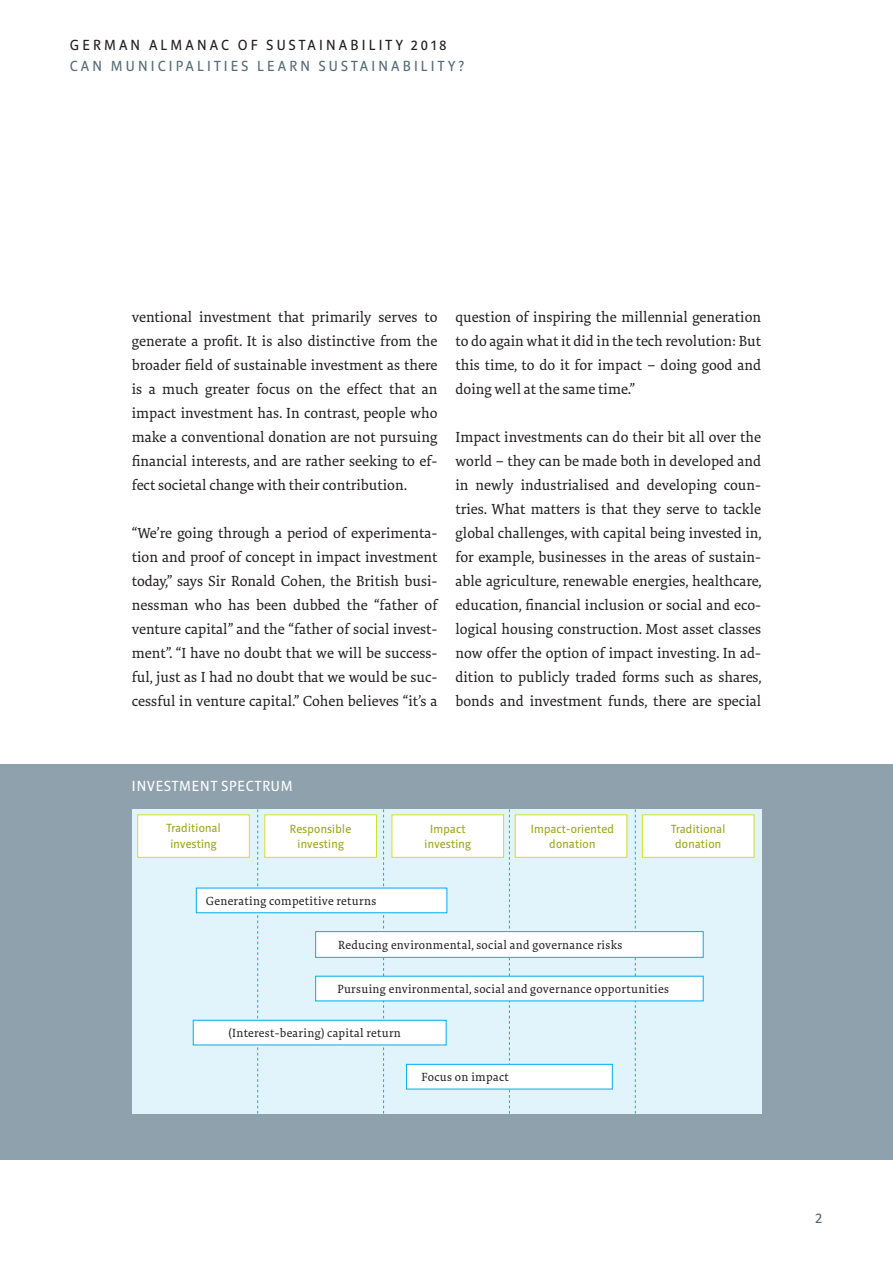
<style>
.page{position:relative;width:893px;height:1263px;background:#fff}
.page>*{position:absolute;margin:0;border:0;box-sizing:border-box;transform-origin:0 0}
.N_body{font:15px/24px "Tundra OT";color:#231f20;text-align:justify}
.N_Rubrik{font:15px "Riga";letter-spacing:.21em;color:#556c78}
.N_Rubrik-2{font:15px "Riga";letter-spacing:.21em;color:#231f20}
.t1{font:15px "Riga";letter-spacing:.06em;color:#fff}
.t2{font:12.15px "Tundra OT";letter-spacing:.025em;color:#231f20}
.t3{font:12.15px/15.6px "Riga";letter-spacing:.025em;color:#9da618;text-align:center}
</style>
<div class="page">
<div style="left:0;top:764px;width:893px;height:395px;background:#8ea1ac"></div>
<div style="left:132px;top:809px;width:629px;height:304px;background:#e1f4fc"></div>
<div style="left:264px;top:814px;width:113px;height:44px;background:#fff;border:1px solid #d6df21"></div>
<svg style="left:257px;top:809px;width:1px;height:304px"></svg>
<svg style="left:383px;top:809px;width:1px;height:304px"></svg>
<svg style="left:509px;top:809px;width:1px;height:304px"></svg>
<svg style="left:635px;top:809px;width:1px;height:304px"></svg>
<div style="left:137px;top:814px;width:113px;height:44px;background:#fff;border:1px solid #d6df21"></div>
<div style="left:392px;top:814px;width:112px;height:44px;background:#fff;border:1px solid #d6df21"></div>
<div style="left:515px;top:814px;width:112px;height:44px;background:#fff;border:1px solid #d6df21"></div>
<div style="left:642px;top:814px;width:112px;height:44px;background:#fff;border:1px solid #d6df21"></div>
<div style="left:196px;top:888px;width:251px;height:25px;background:#fff"></div>
<div style="left:315px;top:931px;width:388px;height:27px;background:#fff;border:1px solid #00aeef"></div>
<div style="left:315px;top:976px;width:388px;height:25px;background:#fff"></div>
<div style="left:193px;top:1020px;width:253px;height:25px;background:#fff;border:1px solid #00aeef"></div>
<div style="left:406px;top:1064px;width:207px;height:25px;background:#fff;border:1px solid #00aeef"></div>
<p class="N_Rubrik-2" style="left:70px;top:36px;width:378px">GERMAN ALMANAC OF SUSTAINABILITY 2018</p>
<p class="N_Rubrik" style="left:70px;top:58px;width:396px">CAN MUNICIPALITIES LEARN SUSTAINABILITY?</p>
<p class="N_body" style="left:132px;top:305px;width:307px">ventional investment that primarily serves to generate a profit. It is also distinctive from the broader field of sustainable investment as there is a much greater focus on the effect that an impact investment has. In contrast, people who make a conventional donation are not pursuing financial interests, and are rather seeking to ef&shy;fect societal change with their contribution.</p>
<p class="N_body" style="left:132px;top:521px;width:307px">“We’re going through a period of experimenta&shy;tion and proof of concept in impact investment today,” says Sir Ronald Cohen, the British busi&shy;nessman who has been dubbed the “father of venture capital” and the “father of social invest&shy;ment”. “I have no doubt that we will be success&shy;ful, just as I had no doubt that we would be suc&shy;cessful in venture capital.” Cohen believes “it’s a</p>
<p class="N_body" style="left:455px;top:305px;width:307px">question of inspiring the millennial generation to do again what it did in the tech revolution: But this time, to do it for impact – doing good and doing well at the same time.”</p>
<p class="N_body" style="left:455px;top:425px;width:308px">Impact investments can do their bit all over the world – they can be made both in developed and in newly industrialised and developing coun&shy;tries. What matters is that they serve to tackle global challenges, with capital being invested in, for example, businesses in the areas of sustain&shy;able agriculture, renewable energies, healthcare, education, financial inclusion or social and eco&shy;logical housing construction. Most asset classes now offer the option of impact investing. In ad&shy;dition to publicly traded forms such as shares, bonds and investment funds, there are special</p>
<p class="t1" style="left:132px;top:778px;width:162px">INVESTMENT SPECTRUM</p>
<p class="t3" style="left:166px;top:820px;width:56px">Traditional</p>
<p class="t3" style="left:170px;top:836px;width:48px">investing</p>
<p class="t3" style="left:290px;top:821px;width:63px">Responsible</p>
<p class="t3" style="left:297px;top:837px;width:48px">investing</p>
<p class="t3" style="left:430px;top:821px;width:37px">Impact</p>
<p class="t3" style="left:425px;top:837px;width:48px">investing</p>
<p class="t3" style="left:531px;top:821px;width:85px">Impact-oriented donation</p>
<p class="t3" style="left:671px;top:821px;width:56px">Traditional</p>
<p class="t3" style="left:675px;top:837px;width:48px">donation</p>
<p class="t2" style="left:206px;top:894px;width:172px">Generating competitive returns</p>
<p class="t2" style="left:338px;top:938px;width:286px">Reducing environmental, social and governance risks</p>
<p class="t2" style="left:337px;top:982px;width:333px">Pursuing environmental, social and governance opportunities</p>
<p class="t2" style="left:229px;top:1026px;width:174px">(Interest-bearing) capital return</p>
<p class="t2" style="left:422px;top:1070px;width:89px">Focus on impact</p>
<p class="N_Rubrik" style="left:815px;top:1210px;width:8px">2</p>
</div>
